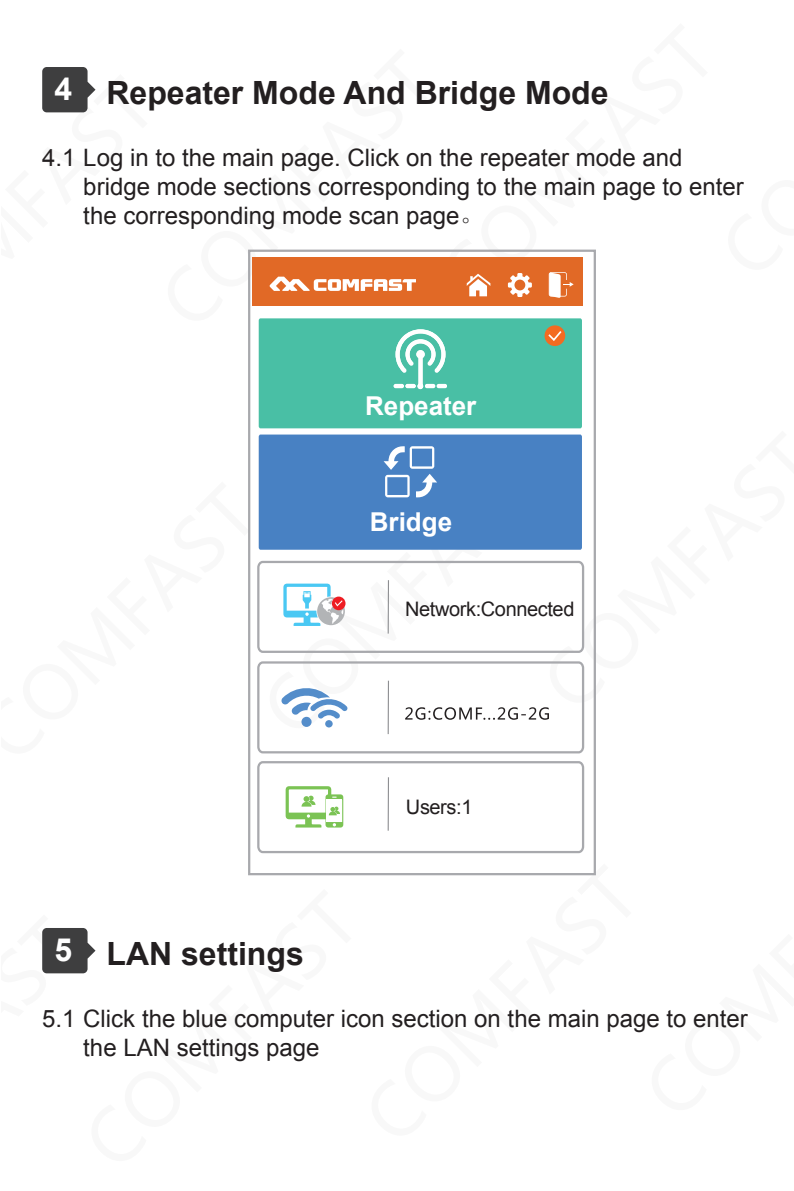
<style>
.page{position:relative;width:794px;height:1191px;background:#fff}
.page>*{position:absolute;margin:0;border:0;box-sizing:border-box;transform-origin:0 0}
.t1{font:700 32px "Arial";color:#231f20}
.t2{font:700 32px "Arial";color:#fff}
.t3{font:700 26px "Arial";color:#fff}
.t4{font:24px/28.8px "Arial";color:#231f20}
.t5{font:20px "Arial";letter-spacing:-.02em;color:#231f20}
.s1{font-family:"Adobe Song Std";font-weight:300}
</style>
<div class="page">
<svg style="left:42px;top:67px;width:54px;height:46px;background:#5b5b5c"></svg>
<svg style="left:42px;top:928px;width:53px;height:46px;background:#585859"></svg>
<div style="left:248px;top:249px;width:348px;height:626px;border:2px solid #a8a9ad"></div>
<div style="left:257px;top:561px;width:327px;height:92px;border:2px solid #a8a9ad;border-radius:5px"></div>
<div style="left:257px;top:661px;width:327px;height:92px;border:2px solid #a8a9ad;border-radius:5px"></div>
<div style="left:257px;top:761px;width:327px;height:92px;border:2px solid #a8a9ad;border-radius:5px"></div>
<svg style="left:405px;top:707px;width:144px;height:13px"></svg>
<div style="left:253px;top:257px;width:330px;height:48px;background:#e16926"></div>
<svg style="left:270px;top:277px;width:146px;height:14px"></svg>
<svg style="left:281px;top:688px;width:67px;height:39px"></svg>
<svg style="left:286px;top:786px;width:57px;height:41px"></svg>
<div style="left:259px;top:318px;width:323px;height:110px;background:#49bfa5;border-radius:2px"></div>
<div style="left:259px;top:434px;width:323px;height:116px;background:#4881c3;border-radius:2px"></div>
<svg style="left:395px;top:329px;width:50px;height:44px"></svg>
<svg style="left:418px;top:352px;width:4px;height:36px"></svg>
<hr style="left:394px;top:384px;width:10px;height:4px;background:#fff;border-radius:2px">
<hr style="left:405px;top:384px;width:11px;height:4px;background:#fff;border-radius:2px">
<hr style="left:425px;top:384px;width:10px;height:4px;background:#fff;border-radius:2px">
<hr style="left:437px;top:384px;width:10px;height:4px;background:#fff;border-radius:2px">
<svg style="left:417px;top:383px;width:6px;height:6px"></svg>
<svg style="left:544px;top:325px;width:21px;height:21px"></svg>
<svg style="left:546px;top:329px;width:17px;height:13px"></svg>
<hr style="left:387px;top:777px;width:2px;height:53px;background:#8e8f92">
<hr style="left:387px;top:680px;width:2px;height:54px;background:#8e8f92">
<hr style="left:387px;top:580px;width:2px;height:53px;background:#8e8f92">
<svg style="left:508px;top:273px;width:24px;height:24px"></svg>
<svg style="left:467px;top:274px;width:23px;height:22px"></svg>
<svg style="left:549px;top:272px;width:24px;height:26px"></svg>
<svg style="left:383px;top:446px;width:54px;height:51px"></svg>
<svg style="left:283px;top:583px;width:62px;height:43px"></svg>
<h1 class="t2" style="left:54px;top:67px;width:19px">4</h1>
<h1 class="t1" style="left:106px;top:72px;width:503px">Repeater Mode And Bridge Mode</h1>
<p class="t4" style="left:83px;top:144px;width:662px;text-indent:-41px">4.1 Log in to the main page. Click on the repeater mode and bridge mode sections corresponding to the main page to enter the corresponding mode scan page<span class="s1">。</span></p>
<p class="t3" style="left:365px;top:389px;width:113px">Repeater</p>
<p class="t3" style="left:370px;top:505px;width:84px">Bridge</p>
<p class="t5" style="left:405px;top:595px;width:171px">Network:Connected</p>
<p class="t5" style="left:406px;top:794px;width:68px">Users:1</p>
<h1 class="t2" style="left:54px;top:928px;width:19px">5</h1>
<h1 class="t1" style="left:106px;top:932px;width:199px">LAN settings</h1>
<p class="t4" style="left:83px;top:1004px;width:666px;text-indent:-41px">5.1 Click the blue computer icon section on the main page to enter the LAN settings page</p>
</div>
